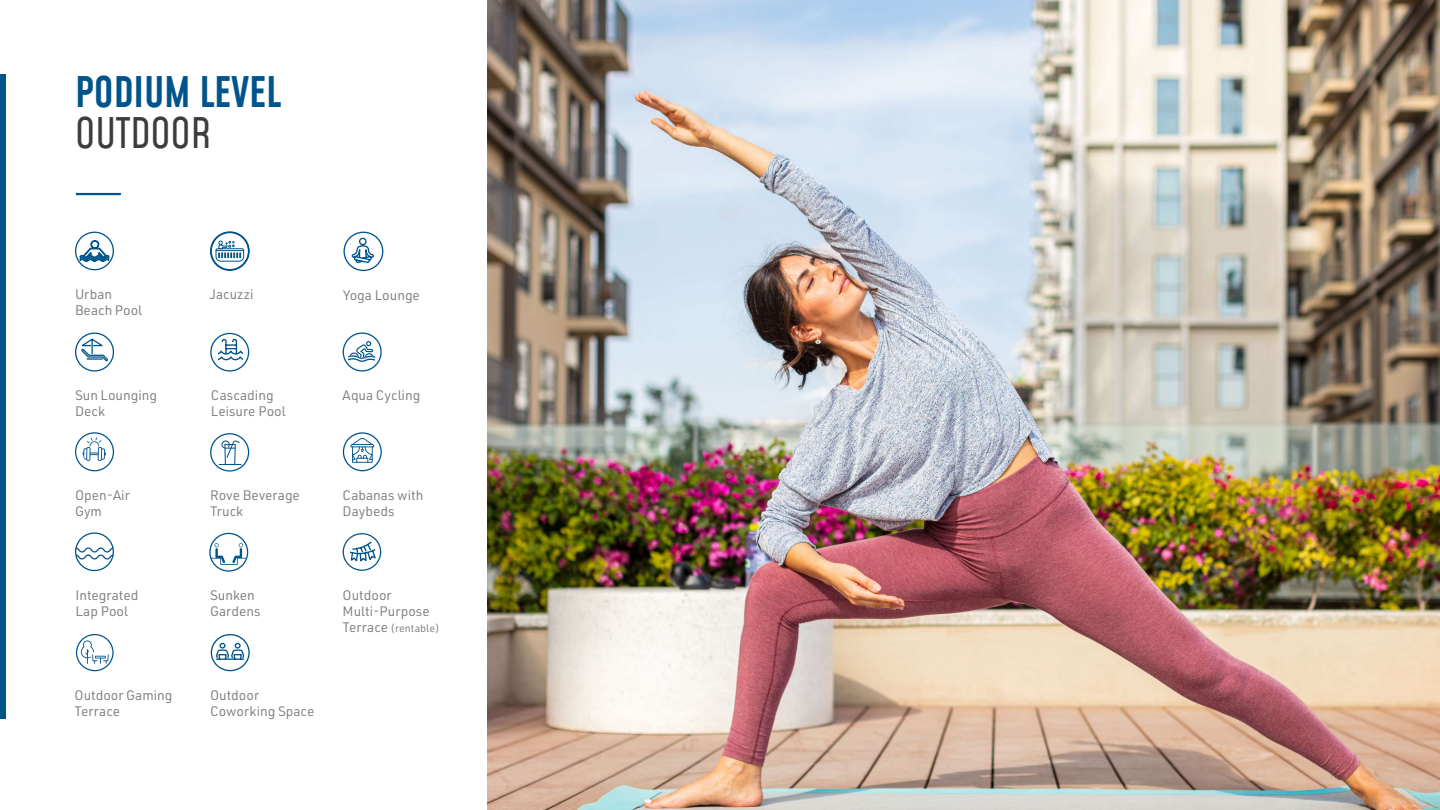
<style>
.page{position:relative;width:1440px;height:810px;background:#fff}
.page>*{position:absolute;margin:0;border:0;box-sizing:border-box;transform-origin:0 0}
.t1{font:500 41.25px "Mohave";letter-spacing:-.02em;color:#00548c}
.t2{font:41.25px "Mohave";letter-spacing:-.02em;color:#3c3c3c}
.t3{font:13.58px/16.3px "URWDIN";color:#808080}
.t4{font:10.65px "URWDIN";color:#808080}
.s1{font-size:13.58px}
</style>
<div class="page">
<div style="left:0;top:74px;width:6px;height:645px;background:#00548b"></div>
<hr style="left:76px;top:193px;width:45px;height:2px;background:#00548b">
<svg style="left:75px;top:332px;width:40px;height:40px"></svg>
<svg style="left:343px;top:533px;width:38px;height:38px"></svg>
<svg style="left:343px;top:232px;width:40px;height:39px"></svg>
<svg style="left:210px;top:634px;width:40px;height:38px"></svg>
<svg style="left:82px;top:437px;width:25px;height:24px"></svg>
<div style="left:75px;top:432px;width:39px;height:39px;border:1px solid #00548c;border-radius:50%"></div>
<svg style="left:210px;top:231px;width:40px;height:40px"></svg>
<svg style="left:343px;top:332px;width:39px;height:40px"></svg>
<svg style="left:209px;top:533px;width:39px;height:39px"></svg>
<svg style="left:210px;top:433px;width:39px;height:39px"></svg>
<svg style="left:343px;top:432px;width:39px;height:39px"></svg>
<svg style="left:76px;top:634px;width:38px;height:37px"></svg>
<img style="left:488px;top:0;width:952px;height:810px">
<svg style="left:75px;top:232px;width:39px;height:38px"></svg>
<svg style="left:210px;top:333px;width:39px;height:39px"></svg>
<svg style="left:75px;top:532px;width:39px;height:39px"></svg>
<h1 class="t1" style="left:75px;top:66px;width:208px">PODIUM LEVEL</h1>
<h1 class="t2" style="left:75px;top:107px;width:138px">OUTDOOR</h1>
<p class="t3" style="left:75px;top:286px;width:69px">Urban<br>Beach Pool</p>
<p class="t3" style="left:210px;top:286px;width:45px">Jacuzzi</p>
<p class="t3" style="left:343px;top:286px;width:78px">Yoga Lounge</p>
<p class="t3" style="left:75px;top:387px;width:84px">Sun Lounging<br>Deck</p>
<p class="t3" style="left:211px;top:387px;width:76px">Cascading<br>Leisure Pool</p>
<p class="t3" style="left:343px;top:387px;width:79px">Aqua Cycling</p>
<p class="t3" style="left:75px;top:486px;width:56px">Open-Air<br>Gym</p>
<p class="t3" style="left:210px;top:487px;width:91px">Rove Beverage<br>Truck</p>
<p class="t3" style="left:343px;top:486px;width:82px">Cabanas with<br>Daybeds</p>
<p class="t3" style="left:75px;top:587px;width:64px">Integrated<br>Lap Pool</p>
<p class="t3" style="left:210px;top:587px;width:52px">Sunken<br>Gardens</p>
<p class="t3" style="left:343px;top:586px;width:89px">Outdoor<br>Multi-Purpose</p>
<p class="t4" style="left:343px;top:621px;width:99px"><span class="s1">Terrace</span> (rentable)</p>
<p class="t3" style="left:75px;top:686px;width:99px">Outdoor Gaming<br>Terrace</p>
<p class="t3" style="left:210px;top:686px;width:106px">Outdoor<br>Coworking Space</p>
</div>
